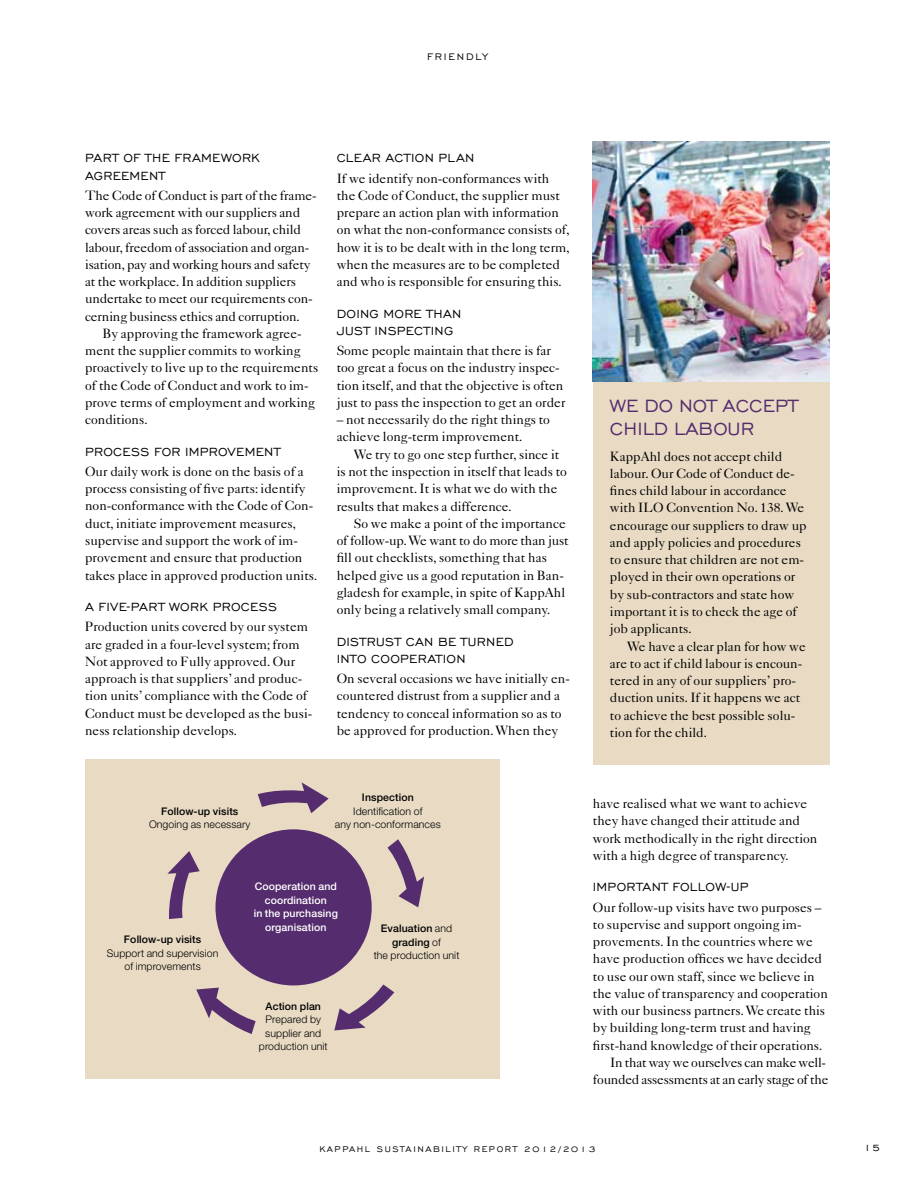
<style>
.page{position:relative;width:915px;height:1191px;background:#fff}
.page>*{position:absolute;margin:0;border:0;box-sizing:border-box;transform-origin:0 0}
.t1{font:22.5px/22.5px "Engravers Gothic TL";color:#552c6d}
.t2{font:15px/17.2px "Engravers Gothic TL";letter-spacing:.02em;color:#000}
.t3{font:13.5px/17.2px "Caslon 540 LT Std";color:#000}
.t4{font:13.5px "Caslon 540 LT Std";letter-spacing:-.02em;color:#000}
.t5{font:12px "Engravers Gothic TL";letter-spacing:.15em;color:#000}
.t6{font:300 10.5px/13.5px "Helvetica Neue LT Std";letter-spacing:.01em;color:#000;text-align:center}
.t7{font:500 10.5px/13.5px "Helvetica Neue LT Std";letter-spacing:.01em;color:#fff;text-align:center}
.t8{font:500 10.5px "Helvetica Neue LT Std";letter-spacing:.01em;color:#000}
.t9{font:10.5px "Engravers Gothic TL";letter-spacing:.15em;color:#000}
.s1{font-weight:500}
</style>
<div class="page">
<div style="left:85px;top:760px;width:415px;height:318px;background:#e8dac3"></div>
<img style="left:592px;top:141px;width:237px;height:241px">
<div style="left:592px;top:382px;width:237px;height:382px;background:#e8dac3"></div>
<div style="left:215px;top:829px;width:156px;height:156px;background:#552c6d;border-radius:50%"></div>
<svg style="left:167px;top:851px;width:32px;height:68px"></svg>
<svg style="left:257px;top:782px;width:71px;height:31px"></svg>
<svg style="left:387px;top:839px;width:37px;height:68px"></svg>
<svg style="left:334px;top:984px;width:60px;height:46px"></svg>
<svg style="left:196px;top:987px;width:59px;height:47px"></svg>
<p class="t5" style="left:427px;top:50px;width:62px">FR IENDLY</p>
<p class="t2" style="left:85px;top:149px;width:176px;text-indent:27px">T OF THE FRAMEWOR K<br>AGREEMENT</p>
<p class="t3" style="left:85px;top:186px;width:233px">The Code of Conduct is part of the frame&shy;work agreement with our suppliers and covers areas such as forced labour, child labour, freedom of association and organ&shy;isation, pay and working hours and safety at the workplace. In addition suppliers undertake to meet our requirements con&shy;cerning business ethics and corruption.</p>
<p class="t3" style="left:85px;top:324px;width:234px;text-indent:17px">By approving the framework agree&shy;ment the supplier commits to working proactively to live up to the requirements of the Code of Conduct and work to im&shy;prove terms of employment and working conditions.</p>
<p class="t2" style="left:85px;top:443px;width:10px">PRO</p>
<p class="t2" style="left:113px;top:443px;width:97px">CESS FOR IMPRO</p>
<p class="t2" style="left:227px;top:443px;width:54px">VEMENT</p>
<p class="t3" style="left:85px;top:462px;width:234px">Our daily work is done on the basis of a process consisting of five parts: identify non-conformance with the Code of Con&shy;duct, initiate improvement measures, supervise and support the work of im&shy;provement and ensure that production takes place in approved production units.</p>
<p class="t2" style="left:85px;top:598px;width:56px">A FIVE-PAR</p>
<p class="t2" style="left:158px;top:598px;width:65px">T WOR K PRO</p>
<p class="t2" style="left:241px;top:598px;width:38px">CESS</p>
<p class="t3" style="left:85px;top:618px;width:228px">Production units covered by our system are graded in a four-level system; from Not approved to Fully approved. Our approach is that suppliers’ and produc&shy;tion units’ compliance with the Code of Conduct must be developed as the busi&shy;ness relationship develops.</p>
<p class="t2" style="left:85px;top:149px;width:10px">PAR</p>
<p class="t2" style="left:336px;top:149px;width:19px">CLEAR</p>
<p class="t2" style="left:385px;top:149px;width:90px">ACTION PLAN</p>
<p class="t3" style="left:336px;top:169px;width:234px">If we identify non-conformances with the Code of Conduct, the supplier must prepare an action plan with information on what the non-conformance consists of, how it is to be dealt with in the long term, when the measures are to be completed and who is responsible for ensuring this.</p>
<p class="t2" style="left:336px;top:305px;width:68px">DOING MORE</p>
<p class="t2" style="left:336px;top:305px;width:126px;text-indent:90px">THAN<br>JUST INSPECTING</p>
<p class="t3" style="left:336px;top:342px;width:230px">Some people maintain that there is far too great a focus on the industry inspec&shy;tion itself, and that the objective is often just to pass the inspection to get an order</p>
<p class="t3" style="left:336px;top:411px;width:215px">– not necessarily do the right things to achieve long-term improvement.</p>
<p class="t3" style="left:336px;top:445px;width:232px;text-indent:17px">We try to go one step further, since it is not the inspection in itself that leads to improvement. It is what we do with the results that makes a difference.</p>
<p class="t3" style="left:336px;top:514px;width:233px;text-indent:17px">So we make a point of the importance of follow-up. We want to do more than just fill out checklists, something that has helped give us a good reputation in Ban&shy;gladesh for example, in spite of KappAhl only being a relatively small company.</p>
<p class="t2" style="left:336px;top:632px;width:178px">DISTRUST CAN BE TURNED<br>INTO COOPERA</p>
<p class="t2" style="left:435px;top:650px;width:31px">TION</p>
<p class="t3" style="left:336px;top:669px;width:234px">On several occasions we have initially en&shy;countered distrust from a supplier and a tendency to conceal information so as to be approved for production. When they</p>
<p class="t8" style="left:161px;top:805px;width:79px">Follow-up visits</p>
<p class="t6" style="left:149px;top:817px;width:103px">Ongoing as necessary</p>
<p class="t8" style="left:362px;top:791px;width:53px">Inspection</p>
<p class="t6" style="left:335px;top:804px;width:107px">Identification of<br>any non-conformances</p>
<p class="t8" style="left:124px;top:933px;width:79px">Follow-up visits</p>
<p class="t6" style="left:107px;top:945px;width:113px">Support and supervision of improvements</p>
<p class="t7" style="left:253px;top:879px;width:86px">Cooperation and coordination<br>in the purchasing organisation</p>
<p class="t8" style="left:265px;top:999px;width:57px">Action plan</p>
<p class="t6" style="left:259px;top:1012px;width:70px">Prepared by supplier and production unit</p>
<p class="t6" style="left:373px;top:921px;width:87px"><span class="s1">Evaluation</span> and <span class="s1">grading</span> of<br>the production unit</p>
<h1 class="t1" style="left:609px;top:394px;width:189px">WE DO NOT ACCEPT<br>CHILD LABOUR</h1>
<p class="t3" style="left:609px;top:447px;width:198px">KappAhl does not accept child labour. Our Code of Conduct de&shy;fines child labour in accordance with ILO Convention No. 138. We encourage our suppliers to draw up and apply policies and procedures to ensure that children are not em&shy;ployed in their own operations or by sub-contractors and state how important it is to check the age of job applicants.</p>
<p class="t3" style="left:609px;top:637px;width:197px;text-indent:17px">We have a clear plan for how we are to act if child labour is encoun&shy;tered in any of our suppliers’ pro&shy;duction units. If it happens we act to achieve the best possible solu&shy;tion for the child.</p>
<p class="t3" style="left:592px;top:794px;width:226px">have realised what we want to achieve they have changed their attitude and work methodically in the right direction with a high degree of transparency.</p>
<p class="t2" style="left:592px;top:878px;width:25px">IMPOR</p>
<p class="t2" style="left:636px;top:878px;width:54px">TANT FOLLO</p>
<p class="t2" style="left:715px;top:878px;width:33px">W-UP</p>
<p class="t3" style="left:592px;top:898px;width:230px">Our follow-up visits have two purposes –</p>
<p class="t3" style="left:592px;top:915px;width:210px">to supervise and support ongoing im-</p>
<p class="t3" style="left:592px;top:932px;width:221px">provements. In the countries where we</p>
<p class="t3" style="left:592px;top:950px;width:230px">have production offices we have decided</p>
<p class="t3" style="left:592px;top:967px;width:223px">to use our own staff, since we believe in</p>
<p class="t3" style="left:592px;top:984px;width:236px">the value of transparency and cooperation</p>
<p class="t3" style="left:592px;top:1001px;width:234px">with our business partners. We create this</p>
<p class="t3" style="left:592px;top:1019px;width:219px">by building long-term trust and having</p>
<p class="t3" style="left:592px;top:1036px;width:231px">first-hand knowledge of their operations.</p>
<p class="t4" style="left:610px;top:1054px;width:216px">In that way we ourselves can make well-</p>
<p class="t4" style="left:592px;top:1071px;width:237px">founded assessments at an early stage of the</p>
<p class="t9" style="left:319px;top:1143px;width:277px">KappAhl SUSTAINABILITY report 2012/2013</p>
<p class="t5" style="left:863px;top:1141px;width:18px">15</p>
</div>
